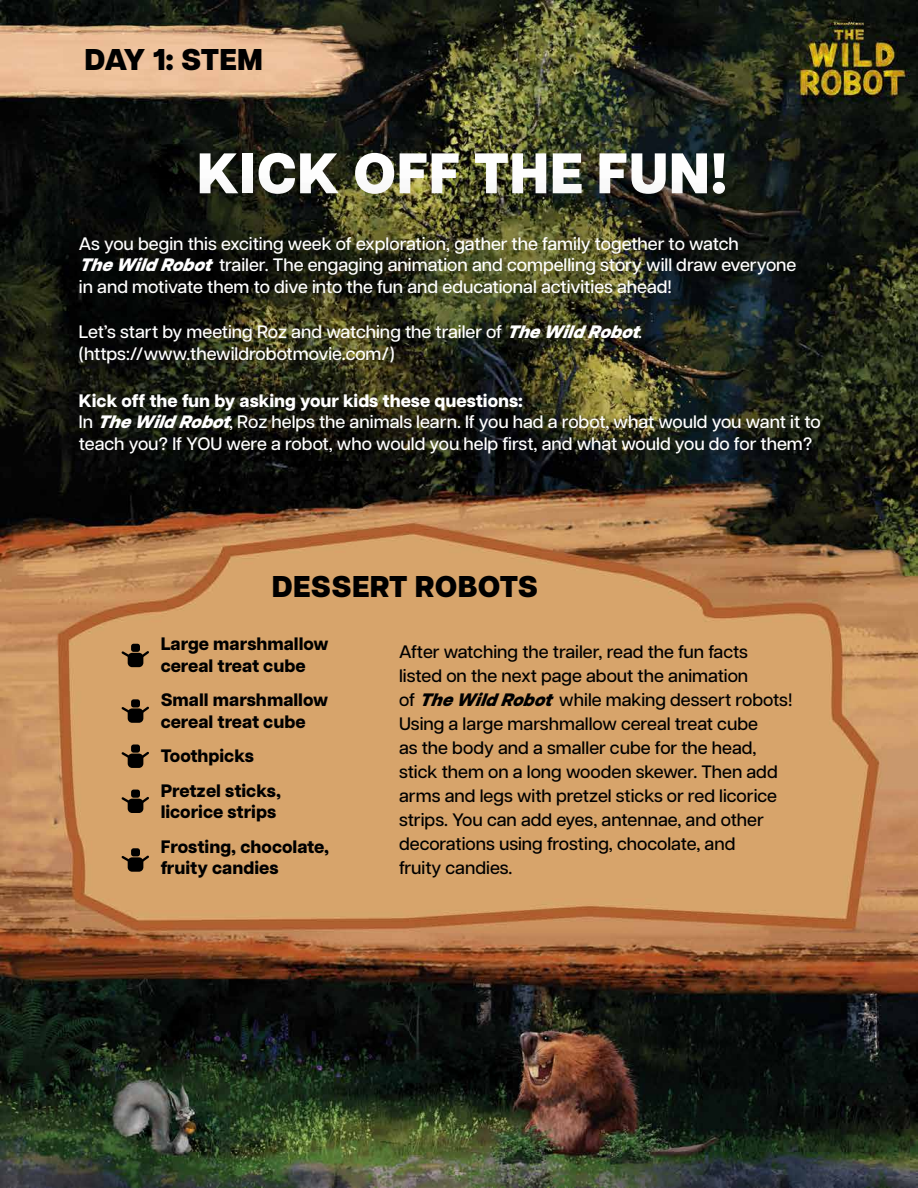
<style>
.page{position:relative;width:918px;height:1188px;background:#fff}
.page>*{position:absolute;margin:0;border:0;box-sizing:border-box;transform-origin:0 0}
.t1{font:800 57px "Articulat CF";letter-spacing:.01em;color:#fff}
.t2{font:800 30px "Articulat CF";letter-spacing:.01em;color:#000}
.t3{font:500 18px/21.6px "Articulat CF";color:#fff}
.t4{font:500 18px/24px "Articulat CF";color:#000}
.t5{font:800 18px/21.6px "Articulat CF";color:#000}
.s1{font-weight:800;font-style:italic}
.s2{font-weight:800}
</style>
<div class="page">
<img style="left:0;top:0;width:918px;height:1188px">
<div style="left:0;top:0;width:61px;height:482px;background:#000;opacity:.75"></div>
<div style="left:0;top:152px;width:865px;height:229px;background:#000;opacity:.75"></div>
<div style="left:23px;top:178px;width:825px;height:177px;background:#000;opacity:.75"></div>
<div style="left:128px;top:653px;width:15px;height:14px;background:#000;border-radius:4px"></div>
<div style="left:131px;top:644px;width:9px;height:8px;background:#000;border-radius:3px"></div>
<svg style="left:121px;top:651px;width:9px;height:7px"></svg>
<svg style="left:141px;top:651px;width:8px;height:7px"></svg>
<div style="left:128px;top:708px;width:15px;height:15px;background:#000;border-radius:4px"></div>
<div style="left:131px;top:699px;width:9px;height:9px;background:#000;border-radius:3px"></div>
<svg style="left:121px;top:707px;width:9px;height:6px"></svg>
<svg style="left:141px;top:707px;width:8px;height:6px"></svg>
<div style="left:128px;top:754px;width:15px;height:14px;background:#000;border-radius:4px"></div>
<div style="left:131px;top:745px;width:9px;height:8px;background:#000;border-radius:3px"></div>
<svg style="left:121px;top:752px;width:9px;height:6px"></svg>
<svg style="left:141px;top:752px;width:8px;height:7px"></svg>
<div style="left:128px;top:799px;width:15px;height:14px;background:#000;border-radius:4px"></div>
<div style="left:131px;top:790px;width:9px;height:8px;background:#000;border-radius:3px"></div>
<svg style="left:121px;top:797px;width:9px;height:6px"></svg>
<svg style="left:141px;top:797px;width:8px;height:7px"></svg>
<div style="left:128px;top:857px;width:15px;height:15px;background:#000;border-radius:4px"></div>
<div style="left:131px;top:848px;width:9px;height:8px;background:#000;border-radius:3px"></div>
<svg style="left:121px;top:856px;width:9px;height:6px"></svg>
<svg style="left:141px;top:855px;width:8px;height:7px"></svg>
<h2 class="t2" style="left:84px;top:37px;width:180px">DAY 1: STEM</h2>
<h1 class="t1" style="left:197px;top:130px;width:532px">KICK OFF THE FUN!</h1>
<p class="t3" style="left:79px;top:232px;width:719px">As you begin this exciting week of exploration, gather the family together to watch<br><span class="s1">TheWildRobot</span>trailer. The engaging animation and compelling story will draw everyone in and motivate them to dive into the fun and educational activities ahead!</p>
<p class="t3" style="left:79px;top:320px;width:571px">Let’s start by meeting Roz and watching the trailer of <span class="s1">TheWildRobot</span>. (https://www.thewildrobotmovie.com/)</p>
<p class="t3" style="left:79px;top:389px;width:743px"><span class="s2">Kick off the fun by asking your kids these questions:<br></span>In <span class="s1">TheWildRobot</span>, Roz helps the animals learn. If you had a robot, what would you want it to teach you? If YOU were a robot, who would you help first, and what would you do for them?</p>
<h2 class="t2" style="left:272px;top:564px;width:268px">DESSERT ROBOTS</h2>
<p class="t5" style="left:161px;top:633px;width:169px">Large marshmallow cereal treat cube</p>
<p class="t5" style="left:161px;top:689px;width:169px">Small marshmallow cereal treat cube</p>
<p class="t5" style="left:161px;top:738px;width:122px;line-height:34.5px">Toothpicks<br>Pretzel sticks,</p>
<p class="t5" style="left:161px;top:795px;width:170px;line-height:34.5px">licorice strips<br>Frosting, chocolate,</p>
<p class="t5" style="left:161px;top:857px;width:119px">fruity candies</p>
<p class="t4" style="left:399px;top:639px;width:395px">After watching the trailer, read the fun facts listed on the next page about the animation<br>of <span class="s1">TheWildRobot</span>while making dessert robots!<br>Using a large marshmallow cereal treat cube<br>as the body and a smaller cube for the head, stick them on a long wooden skewer. Then add arms and legs with pretzel sticks or red licorice strips. You can add eyes, antennae, and other decorations using frosting, chocolate, and<br>fruity candies.</p>
</div>
